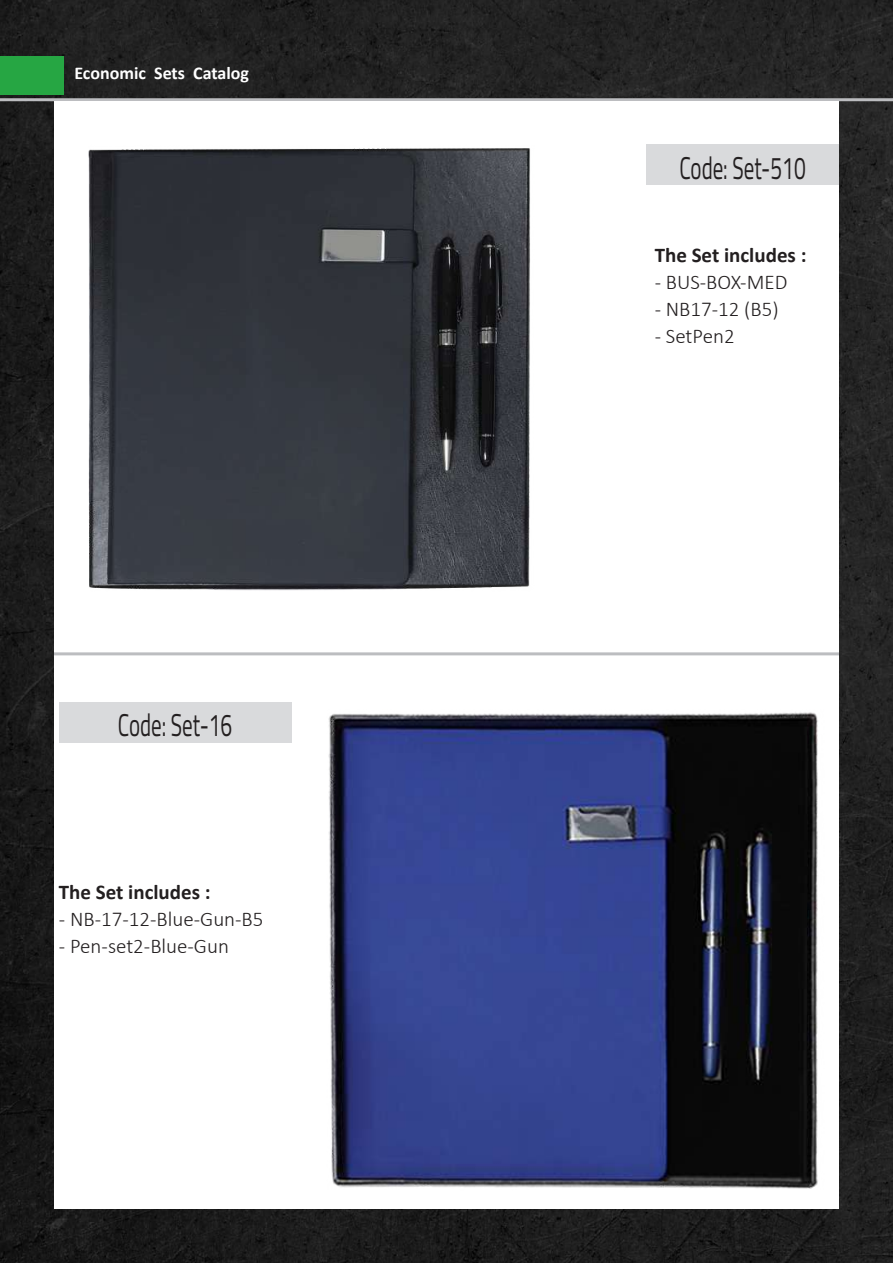
<style>
.page{position:relative;width:893px;height:1263px;background:#fff}
.page>*{position:absolute;margin:0;border:0;box-sizing:border-box;transform-origin:0 0}
.t1{font:31.5px "Cairo";color:#231f20;scale:.67 1}
.t2{font:300 21px "Calibri";color:#231f20}
.t3{font:700 21px "Calibri";color:#231f20}
.t4{font:700 18px "Calibri";color:#fff}
</style>
<div class="page">
<img style="left:0;top:0;width:893px;height:1263px">
<hr style="left:0;top:98px;width:893px;height:3px;background:#bcbdc0">
<div style="left:0;top:56px;width:64px;height:39px;background:#26a643"></div>
<div style="left:54px;top:101px;width:785px;height:1108px;background:#fff"></div>
<img style="left:88px;top:148px;width:442px;height:443px">
<div style="left:646px;top:145px;width:193px;height:40px;background:#d9dadc"></div>
<img style="left:291px;top:677px;width:561px;height:532px">
<div style="left:59px;top:702px;width:232px;height:41px;background:#d9dadc"></div>
<hr style="left:54px;top:652px;width:785px;height:3px;background:#bcbdc0">
<p class="t4" style="left:74px;top:61px;width:73px">Economic</p>
<p class="t4" style="left:154px;top:61px;width:32px">Sets</p>
<p class="t4" style="left:193px;top:61px;width:57px">Catalog</p>
<h1 class="t1" style="left:118px;top:707px;width:173px">Code: Set-16</h1>
<p class="t3" style="left:59px;top:877px;width:153px">The Set includes :</p>
<p class="t2" style="left:59px;top:906px;width:206px">- NB-17-12-Blue-Gun 5B-</p>
<p class="t2" style="left:59px;top:933px;width:172px">- Pen-set2-Blue-Gun</p>
<h1 class="t1" style="left:679px;top:149px;width:190px">Code: Set-510</h1>
<p class="t3" style="left:655px;top:241px;width:153px">The Set includes :</p>
<p class="t2" style="left:655px;top:269px;width:134px">- BUS-BOX-MED</p>
<p class="t2" style="left:655px;top:296px;width:126px">- NB17-12 (5B(</p>
<p class="t2" style="left:655px;top:323px;width:82px">- SetPen2</p>
</div>
